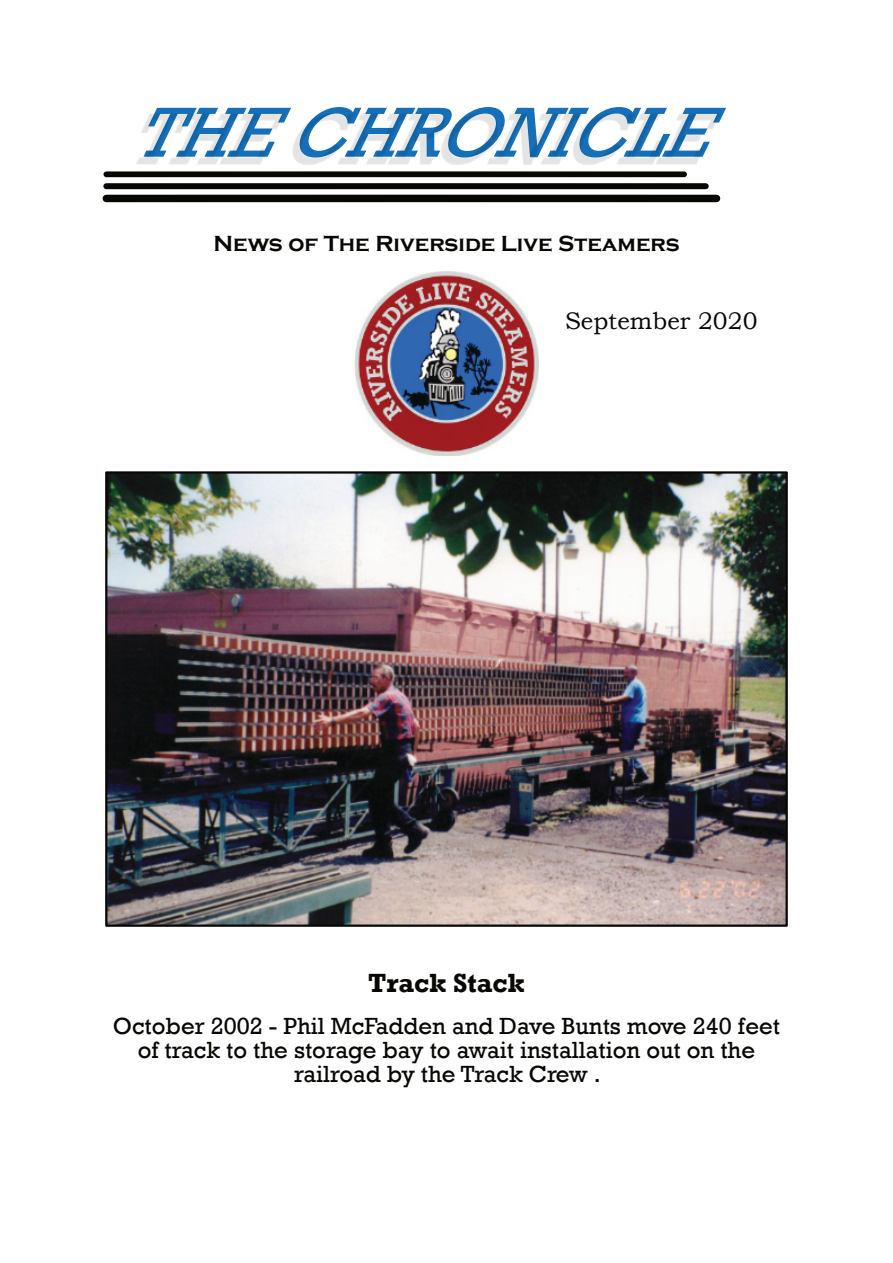
<style>
.page{position:relative;width:893px;height:1263px;background:#fff}
.page>*{position:absolute;margin:0;border:0;box-sizing:border-box;transform-origin:0 0}
.t1{font:italic 72px "Rockwell";color:#1570b9}
.t2{font:700 27px "Rockwell";color:#080704}
.t3{font:24px/24px "Rockwell";color:#080704;text-align:center}
.t4{font:24px "Bookman Old Style";color:#080704}
.t5{font:700 22.5px "Copperplate Gothic";color:#080704}
</style>
<div class="page">
<img style="left:137px;top:114px;width:583px;height:51px">
<svg style="left:102px;top:171px;width:619px;height:32px"></svg>
<img style="left:354px;top:272px;width:184px;height:184px">
<img style="left:108px;top:474px;width:677px;height:450px">
<div style="left:105px;top:471px;width:683px;height:456px;border:2px solid #080704"></div>
<h1 class="t1" style="left:133px;top:107px;width:605px">THE CHRONICLE</h1>
<p class="t5" style="left:213px;top:230px;width:468px">News of The Riverside Live Steamers</p>
<p class="t4" style="left:565px;top:312px;width:194px">September 2020</p>
<p class="t2" style="left:368px;top:974px;width:158px">Track Stack</p>
<p class="t3" style="left:113px;top:1017px;width:669px">October 2002 - Phil McFadden and Dave Bunts move 240 feet of track to the storage bay to await installation out on the railroad by the Track Crew .</p>
</div>
